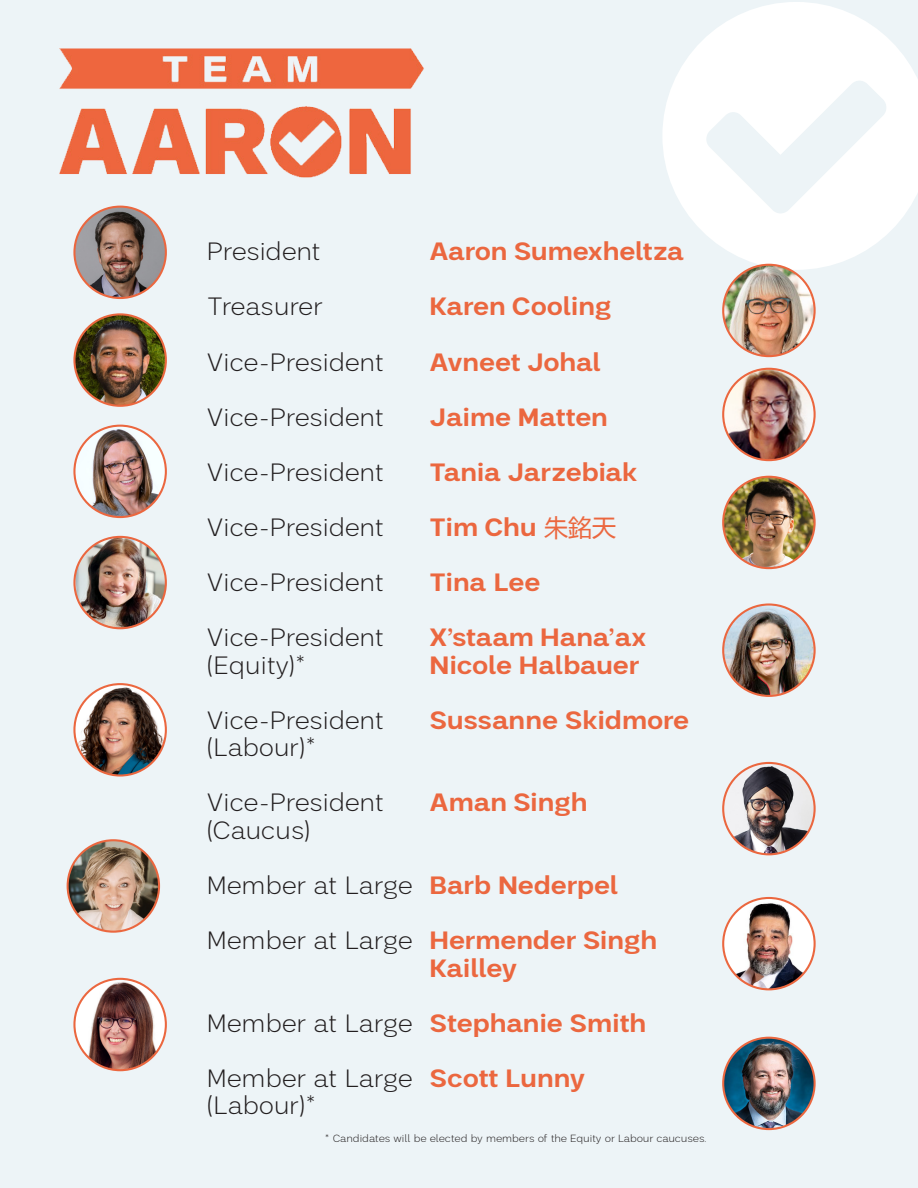
<style>
.page{position:relative;width:918px;height:1188px;background:#fff}
.page>*{position:absolute;margin:0;border:0;box-sizing:border-box;transform-origin:0 0}
.t1{font:300 expanded 25.05px/27.6px "Palo";letter-spacing:-.02em;color:#231f20}
.t2{font:600 expanded 25.05px/27.6px "Palo";letter-spacing:-.01em;color:#eb673f}
.t3{font:300 expanded 10.35px "Palo";letter-spacing:-.01em;color:#231f20}
.s1{font-family:"Microsoft Ya Hei";font-weight:400;font-stretch:normal;font-size:24px}
.s2{font-weight:600;color:#eb673f}
.s3{font-weight:300;color:#231f20}
</style>
<div class="page">
<div style="left:1px;top:0;width:917px;height:1188px;background:#edf4f7"></div>
<img style="left:60px;top:48px;width:364px;height:130px">
<img style="left:74px;top:207px;width:92px;height:91px;border-radius:46px">
<div style="left:73px;top:206px;width:94px;height:93px;border:2px solid #eb673f;border-radius:50%"></div>
<img style="left:74px;top:314px;width:92px;height:92px;border-radius:46px">
<div style="left:73px;top:313px;width:94px;height:94px;border:2px solid #eb673f;border-radius:50%"></div>
<img style="left:723px;top:265px;width:92px;height:91px;border-radius:46px">
<div style="left:722px;top:264px;width:94px;height:93px;border:2px solid #eb673f;border-radius:50%"></div>
<img style="left:723px;top:369px;width:92px;height:91px;border-radius:46px">
<div style="left:722px;top:368px;width:94px;height:93px;border:2px solid #eb673f;border-radius:50%"></div>
<img style="left:723px;top:477px;width:92px;height:91px;border-radius:46px">
<div style="left:722px;top:476px;width:94px;height:93px;border:2px solid #eb673f;border-radius:50%"></div>
<img style="left:74px;top:426px;width:92px;height:91px;border-radius:46px">
<div style="left:73px;top:425px;width:94px;height:93px;border:2px solid #eb673f;border-radius:50%"></div>
<img style="left:74px;top:537px;width:92px;height:91px;border-radius:46px">
<div style="left:73px;top:536px;width:94px;height:93px;border:2px solid #eb673f;border-radius:50%"></div>
<img style="left:723px;top:605px;width:92px;height:91px;border-radius:46px">
<div style="left:722px;top:603px;width:94px;height:94px;border:2px solid #eb673f;border-radius:50%"></div>
<img style="left:74px;top:684px;width:92px;height:92px;border-radius:46px">
<div style="left:73px;top:683px;width:94px;height:94px;border:2px solid #eb673f;border-radius:50%"></div>
<img style="left:723px;top:763px;width:92px;height:91px;border-radius:46px">
<div style="left:722px;top:762px;width:94px;height:93px;border:2px solid #eb673f;border-radius:50%"></div>
<img style="left:68px;top:840px;width:91px;height:92px;border-radius:46px">
<div style="left:67px;top:839px;width:93px;height:94px;border:2px solid #eb673f;border-radius:50%"></div>
<img style="left:723px;top:898px;width:92px;height:91px;border-radius:46px">
<div style="left:722px;top:897px;width:94px;height:93px;border:2px solid #eb673f;border-radius:50%"></div>
<img style="left:74px;top:980px;width:92px;height:90px">
<div style="left:73px;top:978px;width:94px;height:93px;border:2px solid #eb673f;border-radius:50%"></div>
<img style="left:723px;top:1038px;width:92px;height:91px;border-radius:46px">
<div style="left:722px;top:1037px;width:94px;height:93px;border:2px solid #eb673f;border-radius:50%"></div>
<p class="t1" style="left:207px;top:237px;width:115px">President</p>
<p class="t1" style="left:207px;top:292px;width:118px">Treasurer</p>
<p class="t1" style="left:207px;top:348px;width:178px">Vice-President</p>
<p class="t2" style="left:430px;top:237px;width:256px">Aaron Sumexheltza</p>
<p class="t2" style="left:430px;top:292px;width:184px">Karen Cooling</p>
<p class="t2" style="left:430px;top:348px;width:173px">Avneet Johal</p>
<p class="t1" style="left:207px;top:403px;width:178px">Vice-President</p>
<p class="t2" style="left:430px;top:403px;width:180px">Jaime Matten</p>
<p class="t1" style="left:207px;top:458px;width:178px">Vice-President</p>
<p class="t2" style="left:430px;top:458px;width:209px">Tania Jarzebiak</p>
<p class="t1" style="left:207px;top:513px;width:178px">Vice-President</p>
<p class="t2" style="left:430px;top:513px;width:188px">Tim Chu <span class="s1">朱銘天</span></p>
<p class="t1" style="left:207px;top:568px;width:178px">Vice-President</p>
<p class="t2" style="left:430px;top:568px;width:112px">Tina Lee</p>
<p class="t1" style="left:207px;top:623px;width:178px">Vice-President</p>
<p class="t2" style="left:430px;top:623px;width:218px">X’staam Hana’ax</p>
<p class="t1" style="left:207px;top:651px;width:101px">(Equity)*</p>
<p class="t2" style="left:430px;top:651px;width:211px">Nicole Halbauer</p>
<p class="t1" style="left:207px;top:706px;width:178px">Vice-President</p>
<p class="t2" style="left:430px;top:706px;width:261px">Sussanne Skidmore</p>
<p class="t1" style="left:207px;top:733px;width:111px">(Labour)*</p>
<p class="t1" style="left:207px;top:788px;width:178px">Vice-President</p>
<p class="t2" style="left:430px;top:788px;width:160px">Aman Singh</p>
<p class="t1" style="left:207px;top:816px;width:105px">(Caucus)</p>
<p class="t1" style="left:207px;top:871px;width:413px">Member at Large <span class="s2">Barb Nederpel</span></p>
<p class="t2" style="left:430px;top:926px;width:229px;text-indent:-223px"><span class="s3">Member at Large</span> Hermender Singh<br>Kailley</p>
<p class="t2" style="left:207px;top:1009px;width:441px"><span class="s3">Member at Large</span> Stephanie Smith</p>
<p class="t1" style="left:207px;top:1064px;width:380px">Member at Large <span class="s2">Scott Lunny </span>(Labour)*</p>
<p class="t3" style="left:325px;top:1132px;width:383px">* Candidates will be elected by members of the Equity or Labour caucuses.</p>
</div>
